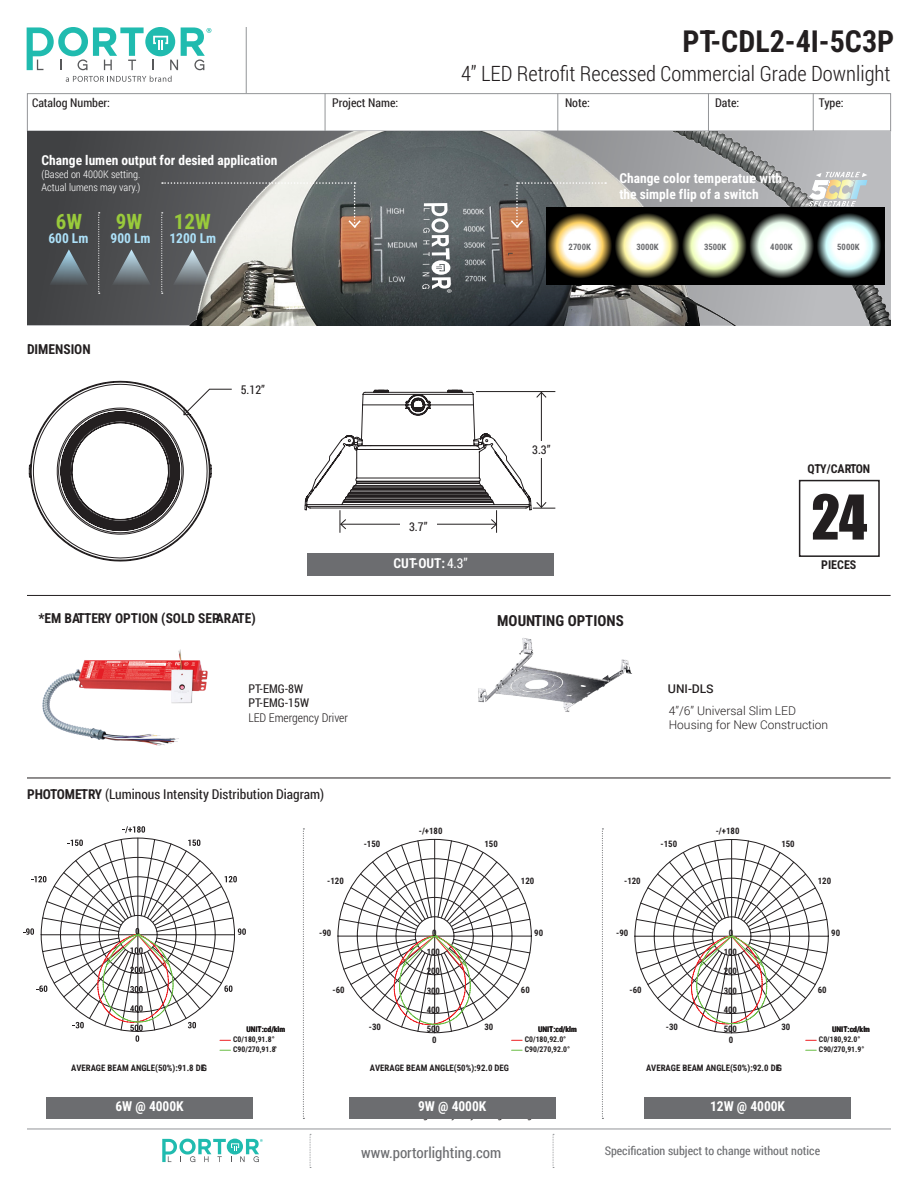
<style>
.page{position:relative;width:918px;height:1188px;background:#fff}
.page>*{position:absolute;margin:0;border:0;box-sizing:border-box;transform-origin:0 0}
.t1{font:57px "Impact";color:#231f20}
.t2{font:700 30px "Roboto Condensed";color:#231f20}
.t3{font:300 21px "Roboto Condensed";color:#231f20}
.t4{font:700 21px "Roboto Condensed";color:#99ca3b}
.t5{font:15px "Roboto Condensed";color:#6c6d70}
.t6{font:700 15px "Roboto Condensed";color:#231f20}
.t7{font:700 13.5px/16.2px "Roboto Condensed";color:#fff}
.t8{font:13.5px "Roboto Condensed";color:#231f20}
.t9{font:700 13.5px "Roboto Condensed";color:#231f20}
.t10{font:700 13.5px "Roboto Condensed";color:#ade1f9}
.t11{font:12px "Roboto Condensed";color:#231f20}
.t12{font:300 12px/14.4px "Roboto";color:#231f20}
.t13{font:12px "Roboto Condensed";color:#6c6d70}
.t14{font:300 12px "Roboto Condensed";color:#231f20}
.t15{font:700 12px "Roboto Condensed";letter-spacing:-.02em;color:#231f20}
.t16{font:500 12px "Roboto";color:#231f20}
.t17{font:700 12px "Roboto Condensed";color:#231f20}
.t18{font:300 10.5px "Roboto Condensed";color:#fff}
.t19{font:700 8.85px/19.4px "Roboto Condensed";color:#231f20;text-align:center}
.t20{font:700 8.7px "Roboto Condensed";color:#6c6d70}
.t21{font:700 7.8px/9.9px "Roboto Condensed";color:#231f20}
.s1{font-weight:400}
.s2{font-weight:700}
</style>
<div class="page">
<svg style="left:162px;top:1139px;width:101px;height:23px"></svg>
<svg style="left:310px;top:1134px;width:1px;height:34px"></svg>
<svg style="left:553px;top:1134px;width:1px;height:34px"></svg>
<hr style="left:27px;top:1129px;width:864px;height:1px;background:#939598">
<div style="left:27px;top:93px;width:864px;height:38px;border:1px solid #939598"></div>
<hr style="left:813px;top:93px;width:1px;height:38px;background:#939598">
<hr style="left:708px;top:93px;width:1px;height:38px;background:#939598">
<hr style="left:325px;top:93px;width:1px;height:38px;background:#939598">
<hr style="left:557px;top:93px;width:1px;height:38px;background:#939598">
<div style="left:145px;top:27px;width:30px;height:29px;background:#20bbaf;border-radius:50%"></div>
<svg style="left:152px;top:27px;width:59px;height:43px"></svg>
<svg style="left:27px;top:27px;width:117px;height:43px"></svg>
<svg style="left:66px;top:76px;width:106px;height:6px"></svg>
<hr style="left:246px;top:27px;width:1px;height:66px;background:#939598">
<svg style="left:304px;top:389px;width:251px;height:144px"></svg>
<div style="left:523px;top:441px;width:36px;height:16px;background:#fff"></div>
<div style="left:400px;top:518px;width:36px;height:15px;background:#fff"></div>
<div style="left:27px;top:131px;width:864px;height:194px;background:#434446"></div>
<img style="left:116px;top:131px;width:775px;height:194px">
<svg style="left:112px;top:249px;width:39px;height:36px"></svg>
<svg style="left:51px;top:249px;width:37px;height:36px"></svg>
<svg style="left:98px;top:212px;width:2px;height:82px"></svg>
<svg style="left:161px;top:182px;width:201px;height:112px;background:#888582"></svg>
<svg style="left:422px;top:203px;width:30px;height:90px;background:#8e9395"></svg>
<svg style="left:504px;top:182px;width:102px;height:47px;background:#928b85"></svg>
<svg style="left:809px;top:172px;width:58px;height:34px;background:#cfd2cb"></svg>
<img style="left:547px;top:207px;width:338px;height:77px">
<div style="left:46px;top:1097px;width:207px;height:22px;background:#6c6d70"></div>
<div style="left:349px;top:1097px;width:206px;height:22px;background:#6c6d70"></div>
<div style="left:644px;top:1097px;width:206px;height:22px;background:#6c6d70"></div>
<svg style="left:303px;top:828px;width:1px;height:291px"></svg>
<svg style="left:602px;top:828px;width:1px;height:291px"></svg>
<hr style="left:27px;top:778px;width:864px;height:1px;background:#231f20">
<hr style="left:27px;top:595px;width:864px;height:1px;background:#231f20">
<div style="left:307px;top:553px;width:247px;height:22px;background:#6c6d70"></div>
<svg style="left:29px;top:381px;width:203px;height:181px"></svg>
<img style="left:42px;top:649px;width:166px;height:97px">
<div style="left:799px;top:480px;width:81px;height:77px;border:2px solid #231f20"></div>
<svg style="left:23px;top:826px;width:223px;height:216px"></svg>
<svg style="left:338px;top:839px;width:194px;height:194px"></svg>
<svg style="left:635px;top:839px;width:194px;height:194px"></svg>
<img style="left:478px;top:638px;width:154px;height:74px">
<p class="t2" style="left:682px;top:20px;width:213px">PT-CDL2-4I-5C3P</p>
<p class="t3" style="left:461px;top:59px;width:431px">4” LED Retrofit Recessed Commercial Grade Downlight</p>
<p class="t11" style="left:32px;top:95px;width:80px">Catalog Number:</p>
<p class="t11" style="left:332px;top:95px;width:68px">Project Name:</p>
<p class="t11" style="left:565px;top:95px;width:27px">Note:</p>
<p class="t11" style="left:715px;top:95px;width:26px">Date:</p>
<p class="t11" style="left:819px;top:95px;width:26px">Type:</p>
<p class="t7" style="left:42px;top:152px;width:237px">Change lumen output for desired application</p>
<p class="t18" style="left:42px;top:167px;width:100px">(Based on 4000K setting.</p>
<p class="t18" style="left:42px;top:180px;width:100px">Actual lumens may vary.)</p>
<p class="t4" style="left:56px;top:207px;width:28px">6W</p>
<p class="t4" style="left:116px;top:207px;width:28px">9W</p>
<p class="t4" style="left:174px;top:207px;width:38px">12W</p>
<p class="t10" style="left:169px;top:229px;width:48px">1200 Lm</p>
<p class="t10" style="left:48px;top:229px;width:42px">600 Lm</p>
<p class="t10" style="left:111px;top:229px;width:42px">900 Lm</p>
<p class="t7" style="left:619px;top:170px;width:164px">Change color temperature with the simple flip of a switch</p>
<p class="t20" style="left:569px;top:241px;width:24px">2700K</p>
<p class="t20" style="left:636px;top:241px;width:24px">3000K</p>
<p class="t20" style="left:704px;top:241px;width:24px">3500K</p>
<p class="t20" style="left:770px;top:241px;width:24px">4000K</p>
<p class="t20" style="left:837px;top:241px;width:24px">5000K</p>
<p class="t9" style="left:27px;top:340px;width:65px">DIMENSION</p>
<p class="t11" style="left:241px;top:381px;width:26px">5.12”</p>
<p class="t9" style="left:38px;top:609px;width:219px">*EM BATTERY OPTION (SOLD SEPARATE)</p>
<p class="t11" style="left:409px;top:518px;width:20px">3.7”</p>
<p class="t7" style="left:394px;top:555px;width:76px">CUT-OUT: <span class="s1">4.3”</span></p>
<p class="t11" style="left:532px;top:441px;width:20px">3.3”</p>
<h3 class="t6" style="left:497px;top:610px;width:128px">MOUNTING OPTIONS</h3>
<p class="t15" style="left:807px;top:460px;width:64px">QTY/CARTON</p>
<p class="t1" style="left:811px;top:473px;width:57px">24</p>
<p class="t17" style="left:821px;top:557px;width:37px">PIECES</p>
<p class="t11" style="left:248px;top:680px;width:56px">PT-EMG-8W</p>
<p class="t11" style="left:248px;top:695px;width:62px">PT-EMG-15W</p>
<p class="t14" style="left:248px;top:709px;width:101px">LED Emergency Driver</p>
<h3 class="t16" style="left:668px;top:681px;width:48px">UNI-DLS</h3>
<h3 class="t12" style="left:669px;top:703px;width:161px">4”/6” Universal Slim LED<br>Housing for New Construction</h3>
<p class="t8" style="left:27px;top:785px;width:299px"><span class="s2">PHOTOMETRY</span> (Luminous Intensity Distribution Diagram)</p>
<p class="t19" style="left:419px;top:821px;width:25px">-/+180</p>
<p class="t19" style="left:716px;top:821px;width:25px">-/+180</p>
<p class="t19" style="left:364px;top:834px;width:18px">-150</p>
<p class="t19" style="left:484px;top:834px;width:15px">150</p>
<p class="t19" style="left:661px;top:834px;width:18px">-150</p>
<p class="t19" style="left:781px;top:834px;width:15px">150</p>
<p class="t19" style="left:327px;top:871px;width:18px">-120</p>
<p class="t19" style="left:521px;top:871px;width:15px">120</p>
<p class="t19" style="left:624px;top:871px;width:18px">-120</p>
<p class="t19" style="left:818px;top:871px;width:15px">120</p>
<p class="t21" style="left:233px;top:1024px;width:54px;text-indent:13px">UNIT:cd/klm<br>C0/180,91.8°<br>C90/270,91.8°</p>
<p class="t19" style="left:319px;top:923px;width:14px">-90</p>
<p class="t19" style="left:333px;top:980px;width:14px">-60</p>
<p class="t19" style="left:427px;top:923px;width:15px">0<br>100<br>200<br>300<br>400<br>500</p>
<p class="t19" style="left:724px;top:923px;width:15px">0<br>100<br>200<br>300<br>400<br>500</p>
<p class="t19" style="left:534px;top:923px;width:10px">90</p>
<p class="t19" style="left:616px;top:923px;width:14px">-90</p>
<p class="t19" style="left:831px;top:923px;width:10px">90</p>
<p class="t19" style="left:521px;top:980px;width:10px">60</p>
<p class="t19" style="left:630px;top:980px;width:14px">-60</p>
<p class="t19" style="left:818px;top:980px;width:10px">60</p>
<p class="t19" style="left:369px;top:1016px;width:14px">-30</p>
<p class="t21" style="left:525px;top:1024px;width:54px;text-indent:13px">UNIT:cd/klm<br>C0/180,92.0°<br>C90/270,92.0°</p>
<p class="t21" style="left:819px;top:1024px;width:53px;text-indent:13px">UNIT:cd/klm<br>C0/180,92.0°<br>C90/270,91.9°</p>
<p class="t19" style="left:484px;top:1016px;width:10px">30</p>
<p class="t19" style="left:666px;top:1017px;width:14px">-30</p>
<p class="t19" style="left:781px;top:1017px;width:10px">30</p>
<p class="t19" style="left:432px;top:1030px;width:6px">0</p>
<p class="t19" style="left:729px;top:1030px;width:6px">0</p>
<p class="t19" style="left:71px;top:1058px;width:137px">AVERAGE BEAM ANGLE(50%):91.8 DEG</p>
<p class="t19" style="left:370px;top:1058px;width:141px">AVERAGE BEAM ANGLE(50%):92.0 DEG</p>
<p class="t19" style="left:646px;top:1058px;width:137px">AVERAGE BEAM ANGLE(50%):92.0 DEG</p>
<p class="t7" style="left:116px;top:1098px;width:70px">6W @ 4000K</p>
<p class="t7" style="left:418px;top:1098px;width:70px">9W @ 4000K</p>
<p class="t7" style="left:710px;top:1098px;width:77px">12W @ 4000K</p>
<p class="t5" style="left:361px;top:1142px;width:142px">www.portorlighting.com</p>
<p class="t13" style="left:605px;top:1142px;width:217px">Specification subject to change without notice</p>
</div>
